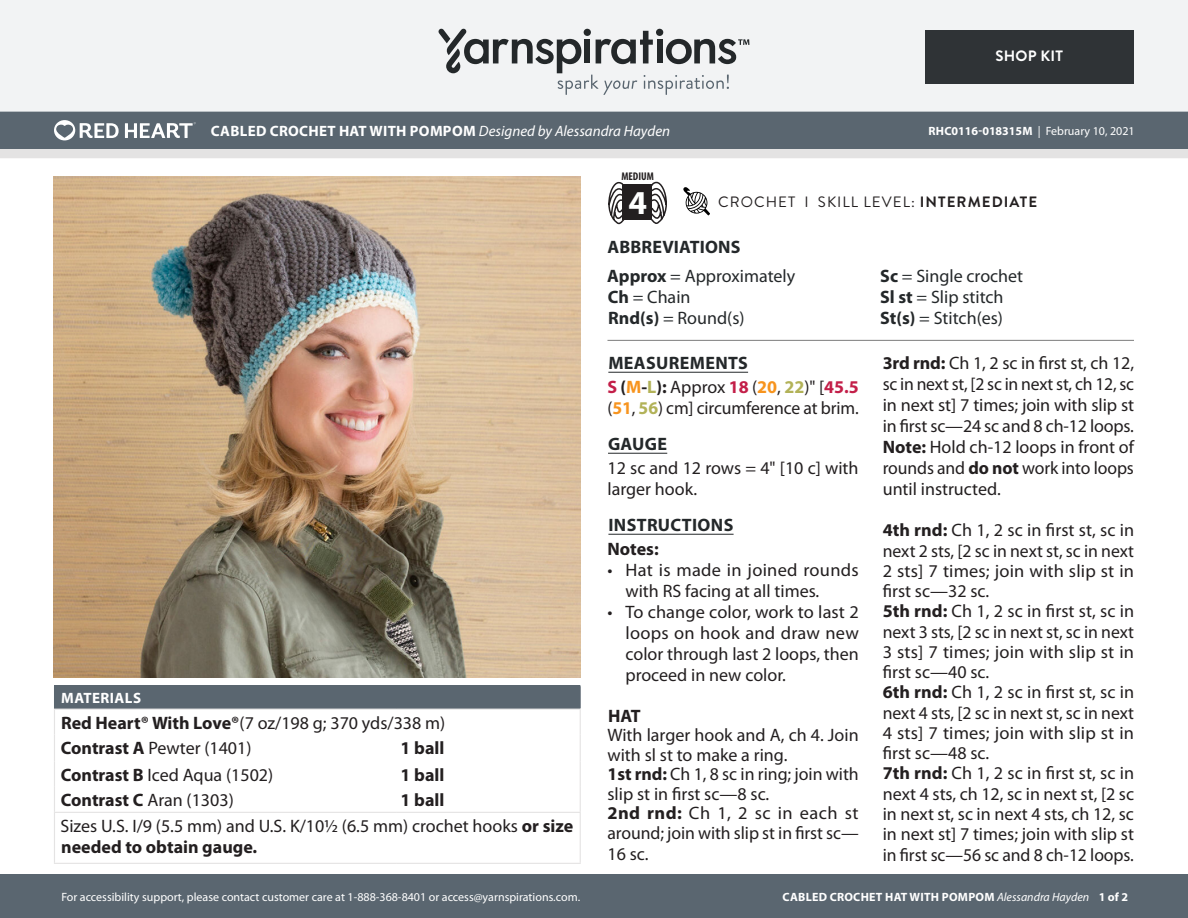
<style>
.page{position:relative;width:1188px;height:918px;background:#fff}
.page>*{position:absolute;margin:0;border:0;box-sizing:border-box;transform-origin:0 0}
.t1{font:700 33.6px "Myriad Pro";color:#fff}
.Body_-__With_auto_st{font:18px/21px "Myriad Pro";color:#231f20;text-align:justify}
.Abbreviations_-_With{font:18px "Myriad Pro";color:#24282a}
.Materials_-_Needle{font:18px/21px "Myriad Pro";color:#231f20}
.Material_-__Colors_i{font:18px "Myriad Pro";color:#231f20}
.Materials_-_Brand{font:18px "Myriad Pro";color:#231f20}
.Body_-_HEADERS_-_Und{font:700 18px "Myriad Pro";letter-spacing:.02em;color:#24282a}
.Material_-__Colors_i-2{font:700 18px "Myriad Pro";color:#231f20}
.Abbreviations_-__Hea{font:700 18px "Myriad Pro";letter-spacing:.01em;color:#24282a}
.Body_-__With_auto_st-2{font:700 18px "Myriad Pro";color:#231f20}
.SIZES_-_Color_Coded{font:700 18px "Myriad Pro";color:#231f20}
.Header_-_Name___Type{font:700 15px "Myriad Pro";letter-spacing:.02em;color:#fff}
.Type_of_pattern___Sk{font:15px "Brandon Grotesque";letter-spacing:.07em;color:#231f20}
.Materials_-__Header{font:700 15px "Myriad Pro";letter-spacing:.03em;color:#fff}
.Body_-__Color_coded{font:700 15px "Brandon Grotesque";letter-spacing:.02em;color:#fff}
.Footer_-_Sku___Date{font:12px "Myriad Pro";color:#fff}
.Footer_-_Sku___Date-2{font:700 12px "Myriad Pro";letter-spacing:.02em;color:#fff}
.t2{font:700 condensed 11.25px "Myriad Pro";color:#231f20}
.s1{font-weight:400;font-style:italic}
.s2{font-weight:700}
.s3{font-weight:700;color:#c31f49}
.s4{font-weight:700;color:#f7941e}
.s5{font-weight:700;color:#b2b258}
</style>
<div class="page">
<div style="left:0;top:875px;width:1188px;height:43px;background:#5a6670"></div>
<div style="left:0;top:149px;width:1188px;height:9px;background:#e4e3e3"></div>
<div style="left:0;top:111px;width:1188px;height:38px;background:#5a6670"></div>
<div style="left:0;top:0;width:1188px;height:112px;background:#f2f3f4"></div>
<svg style="left:438px;top:29px;width:311px;height:66px"></svg>
<div style="left:925px;top:30px;width:209px;height:54px;background:#2f3336"></div>
<img style="left:54px;top:177px;width:527px;height:501px">
<hr style="left:608px;top:372px;width:140px;height:1px;background:#24282a">
<hr style="left:608px;top:453px;width:59px;height:1px;background:#24282a">
<hr style="left:608px;top:534px;width:126px;height:1px;background:#24282a">
<div style="left:54px;top:686px;width:526px;height:23px;background:#5a6670"></div>
<hr style="left:54px;top:709px;width:342px;height:1px;background:#e4e3e3">
<hr style="left:396px;top:709px;width:185px;height:1px;background:#e4e3e3">
<svg style="left:54px;top:708px;width:1px;height:104px"></svg>
<svg style="left:580px;top:686px;width:1px;height:126px"></svg>
<hr style="left:54px;top:813px;width:1px;height:50px;background:#e4e3e3">
<hr style="left:54px;top:812px;width:342px;height:1px;background:#e4e3e3">
<hr style="left:396px;top:812px;width:185px;height:1px;background:#e4e3e3">
<hr style="left:580px;top:813px;width:1px;height:50px;background:#e4e3e3">
<hr style="left:54px;top:863px;width:342px;height:1px;background:#e4e3e3">
<hr style="left:396px;top:863px;width:185px;height:1px;background:#e4e3e3">
<hr style="left:608px;top:340px;width:526px;height:1px;background:#7d7d7d">
<svg style="left:54px;top:120px;width:65px;height:20px"></svg>
<svg style="left:125px;top:122px;width:71px;height:16px"></svg>
<svg style="left:683px;top:187px;width:27px;height:28px"></svg>
<svg style="left:608px;top:181px;width:18px;height:43px"></svg>
<svg style="left:649px;top:181px;width:18px;height:43px"></svg>
<div style="left:622px;top:185px;width:30px;height:35px;background:#231f20"></div>
<p class="Body_-__Color_coded" style="left:995px;top:46px;width:69px">SHOP KIT</p>
<p class="Header_-_Name___Type" style="left:211px;top:121px;width:461px">CABLED CROCHET HAT WITH POMPOM <span class="s1">Designed by Alessandra Hayden</span></p>
<p class="Footer_-_Sku___Date" style="left:928px;top:124px;width:208px"><span class="s2">RHC0116-018315M</span> | February 10, 2021</p>
<p class="t2" style="left:621px;top:169px;width:34px">MEDIUM</p>
<p class="t1" style="left:629px;top:180px;width:20px">4</p>
<p class="Type_of_pattern___Sk" style="left:718px;top:192px;width:321px">CROCHET I SKILL LEVEL: <span class="s2">INTERMEDIATE</span></p>
<p class="Materials_-__Header" style="left:61px;top:688px;width:81px">MATERIALS</p>
<p class="Materials_-_Brand" style="left:61px;top:713px;width:386px"><span class="s2">Red Heart® With Love®</span>(7 oz/198 g; 370 yds/338 m)</p>
<p class="Material_-__Colors_i" style="left:61px;top:738px;width:192px"><span class="s2">Contrast A</span> Pewter (1401)</p>
<p class="Material_-__Colors_i-2" style="left:401px;top:736px;width:45px">1 ball</p>
<p class="Material_-__Colors_i" style="left:61px;top:765px;width:214px"><span class="s2">Contrast B</span> Iced Aqua (1502)</p>
<p class="Material_-__Colors_i-2" style="left:401px;top:763px;width:45px">1 ball</p>
<p class="Material_-__Colors_i" style="left:61px;top:790px;width:174px"><span class="s2">Contrast C</span> Aran (1303)</p>
<p class="Material_-__Colors_i-2" style="left:401px;top:789px;width:45px">1 ball</p>
<p class="Materials_-_Needle" style="left:60px;top:816px;width:514px">Sizes U.S. I/9 (5.5 mm) and U.S. K/10½ (6.5 mm) crochet hooks <span class="s2">or size needed to obtain gauge.</span></p>
<p class="Footer_-_Sku___Date" style="left:61px;top:890px;width:520px">For accessibility support, please contact customer care at 1-888-368-8401 or access@yarnspirations.com.</p>
<p class="Abbreviations_-__Hea" style="left:608px;top:235px;width:135px">ABBREVIATIONS</p>
<p class="Abbreviations_-_With" style="left:607px;top:266px;width:189px"><span class="s2">Approx</span> = Approximately</p>
<p class="Abbreviations_-_With" style="left:608px;top:287px;width:84px"><span class="s2">Ch</span> = Chain</p>
<p class="Abbreviations_-_With" style="left:608px;top:308px;width:138px"><span class="s2">Rnd(s)</span> = Round(s)</p>
<p class="Body_-_HEADERS_-_Und" style="left:608px;top:351px;width:141px">MEASUREMENTS</p>
<p class="Body_-__With_auto_st" style="left:608px;top:377px;width:253px"><span class="s3">S</span> <span class="s2">(</span><span class="s4">M</span><span class="s2">-</span><span class="s5">L</span><span class="s2">):</span> Approx <span class="s3">18</span> (<span class="s4">20</span>, <span class="s5">22</span>)" [<span class="s3">45.5 </span>(<span class="s4">51</span>, <span class="s5">56</span>) cm] circumference at brim.</p>
<p class="Body_-_HEADERS_-_Und" style="left:608px;top:432px;width:61px">GAUGE</p>
<p class="Body_-__With_auto_st" style="left:608px;top:458px;width:253px">12 sc and 12 rows = 4" [10 c] with larger hook.</p>
<p class="Body_-_HEADERS_-_Und" style="left:608px;top:513px;width:126px">INSTRUCTIONS</p>
<p class="Body_-__With_auto_st-2" style="left:608px;top:537px;width:53px">Notes:</p>
<p class="Body_-__With_auto_st" style="left:626px;top:560px;width:235px;text-indent:-18px">• Hat is made in joined rounds with RS facing at all times.</p>
<p class="Body_-__With_auto_st" style="left:626px;top:602px;width:235px;text-indent:-18px">• To change color, work to last 2 loops on hook and draw new color through last 2 loops, then proceed in new color.</p>
<p class="SIZES_-_Color_Coded" style="left:608px;top:704px;width:34px">HAT</p>
<p class="Body_-__With_auto_st" style="left:608px;top:726px;width:253px;line-height:19.5px">With larger hook and A, ch 4. Join with sl st to make a ring.</p>
<p class="Body_-__With_auto_st" style="left:608px;top:765px;width:253px;line-height:19.5px"><span class="s2">1st rnd:</span> Ch 1, 8 sc in ring; join with slip st in first sc—8 sc.</p>
<p class="Body_-__With_auto_st" style="left:608px;top:803px;width:253px;line-height:20.2px"><span class="s2">2nd rnd:</span> Ch 1, 2 sc in each st around; join with slip st in first sc— 16 sc.</p>
<p class="Abbreviations_-_With" style="left:880px;top:266px;width:145px"><span class="s2">Sc</span> = Single crochet</p>
<p class="Abbreviations_-_With" style="left:880px;top:287px;width:125px"><span class="s2">Sl st</span> = Slip stitch</p>
<p class="Abbreviations_-_With" style="left:880px;top:308px;width:124px"><span class="s2">St(s)</span> = Stitch(es)</p>
<p class="Body_-__With_auto_st" style="left:883px;top:353px;width:253px"><span class="s2">3rd rnd:</span> Ch 1, 2 sc in first st, ch 12, sc in next st, [2 sc in next st, ch 12, sc in next st] 7 times; join with slip st in first sc—24 sc and 8 ch-12 loops.</p>
<p class="Body_-__With_auto_st" style="left:883px;top:437px;width:253px"><span class="s2">Note:</span> Hold ch-12 loops in front of rounds and <span class="s2">do not</span> work into loops until instructed.</p>
<p class="Body_-__With_auto_st" style="left:883px;top:521px;width:253px;line-height:20.2px"><span class="s2">4th rnd:</span> Ch 1, 2 sc in first st, sc in next 2 sts, [2 sc in next st, sc in next 2 sts] 7 times; join with slip st in first sc—32 sc.</p>
<p class="Body_-__With_auto_st" style="left:883px;top:602px;width:253px;line-height:20.2px"><span class="s2">5th rnd:</span> Ch 1, 2 sc in first st, sc in next 3 sts, [2 sc in next st, sc in next 3 sts] 7 times; join with slip st in first sc—40 sc.</p>
<p class="Body_-__With_auto_st" style="left:883px;top:683px;width:253px;line-height:20.2px"><span class="s2">6th rnd:</span> Ch 1, 2 sc in first st, sc in next 4 sts, [2 sc in next st, sc in next 4 sts] 7 times; join with slip st in first sc—48 sc.</p>
<p class="Body_-__With_auto_st" style="left:883px;top:764px;width:253px;line-height:20.4px"><span class="s2">7th rnd:</span> Ch 1, 2 sc in first st, sc in next 4 sts, ch 12, sc in next st, [2 sc in next st, sc in next 4 sts, ch 12, sc in next st] 7 times; join with slip st in first sc—56 sc and 8 ch-12 loops.</p>
<p class="Footer_-_Sku___Date-2" style="left:783px;top:889px;width:347px">CABLED CROCHET HAT WITH POMPOM <span class="s1">Alessandra Hayden</span> 1 of 2</p>
</div>
